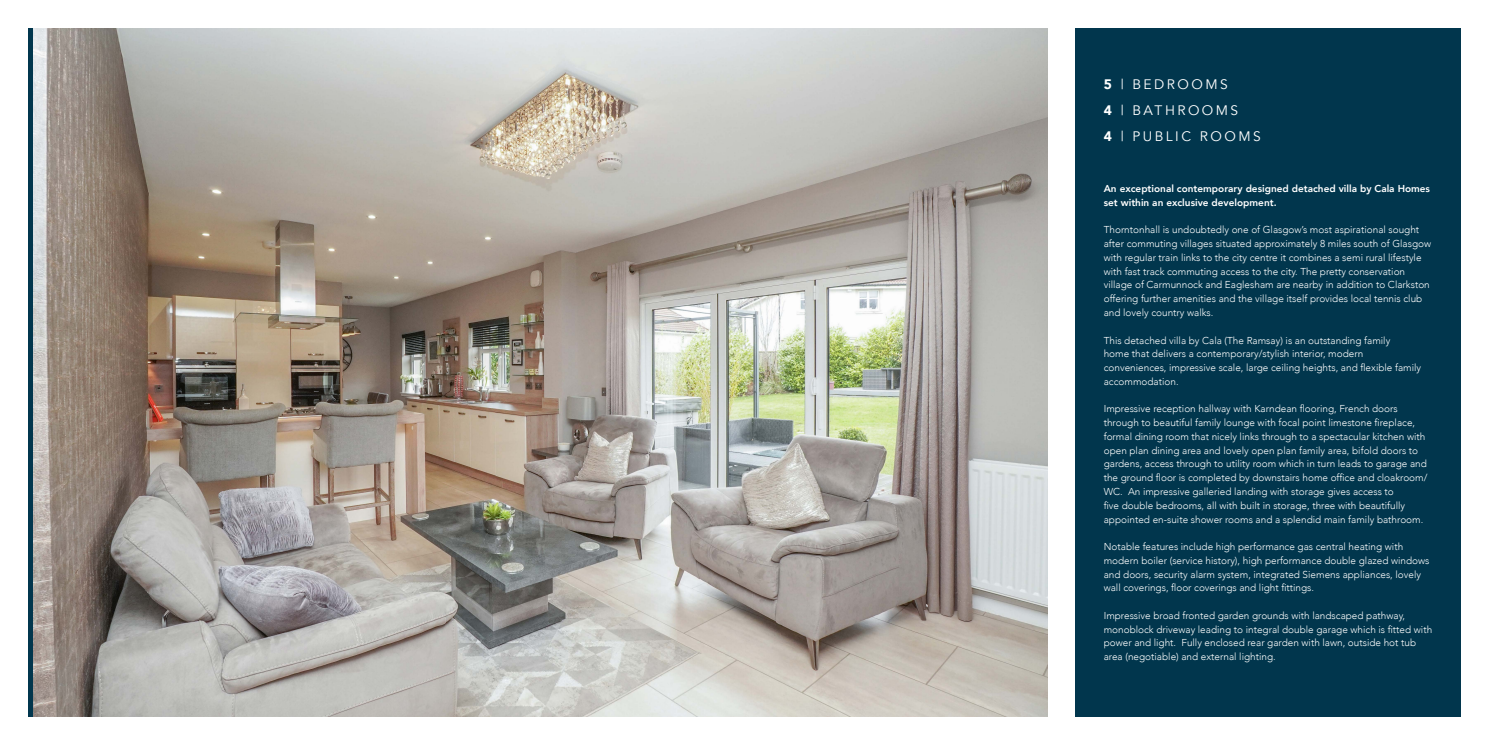
<style>
.page{position:relative;width:1489px;height:745px;background:#fff}
.page>*{position:absolute;margin:0;border:0;box-sizing:border-box;transform-origin:0 0}
.t1{font:13.75px/26.2px "Avenir";letter-spacing:.18em;color:#fff}
.t2{font:300 10px/13.8px "Avenir";color:#fff}
.t3{font:800 10px/13.8px "Avenir";color:#fff}
.s1{font-weight:900}
</style>
<div class="page">
<div style="left:28px;top:28px;width:1432px;height:688px;background:#01364d"></div>
<div style="left:1046px;top:0;width:29px;height:744px;background:#fff"></div>
<img style="left:33px;top:28px;width:1013px;height:688px">
<h1 class="t1" style="left:1103px;top:71px;width:158px"><span class="s1">5</span> | BEDROOMS<br><span class="s1">4</span> | BATHROOMS<br><span class="s1">4</span> | PUBLIC ROOMS</h1>
<p class="t3" style="left:1103px;top:182px;width:328px">An exceptional contemporary designed detached villa by Cala Homes set within an exclusive development.</p>
<p class="t2" style="left:1103px;top:223px;width:329px">Thorntonhall is undoubtedly one of Glasgow’s most aspirational sought after commuting villages situated approximately 8 miles south of Glasgow with regular train links to the city centre it combines a semi rural lifestyle with fast track commuting access to the city. The pretty conservation village of Carmunnock and Eaglesham are nearby in addition to Clarkston offering further amenities and the village itself provides local tennis club and lovely country walks.</p>
<p class="t2" style="left:1103px;top:333px;width:319px">This detached villa by Cala (The Ramsay) is an outstanding family<br>home that delivers a contemporary/stylish interior, modern conveniences, impressive scale, large ceiling heights, and flexible family accommodation.</p>
<p class="t2" style="left:1103px;top:402px;width:325px">Impressive reception hallway with Karndean flooring, French doors through to beautiful family lounge with focal point limestone fireplace, formal dining room that nicely links through to a spectacular kitchen with open plan dining area and lovely open plan family area, bifold doors to gardens, access through to utility room which in turn leads to garage and the ground floor is completed by downstairs home office and cloakroom/ WC. An impressive galleried landing with storage gives access to<br>five double bedrooms, all with built in storage, three with beautifully appointed en-suite shower rooms and a splendid main family bathroom.</p>
<p class="t2" style="left:1103px;top:539px;width:327px">Notable features include high performance gas central heating with modern boiler (service history), high performance double glazed windows and doors, security alarm system, integrated Siemens appliances, lovely wall coverings, floor coverings and light fittings.</p>
<p class="t2" style="left:1103px;top:608px;width:330px">Impressive broad fronted garden grounds with landscaped pathway, monoblock driveway leading to integral double garage which is fitted with power and light. Fully enclosed rear garden with lawn, outside hot tub area (negotiable) and external lighting.</p>
</div>
